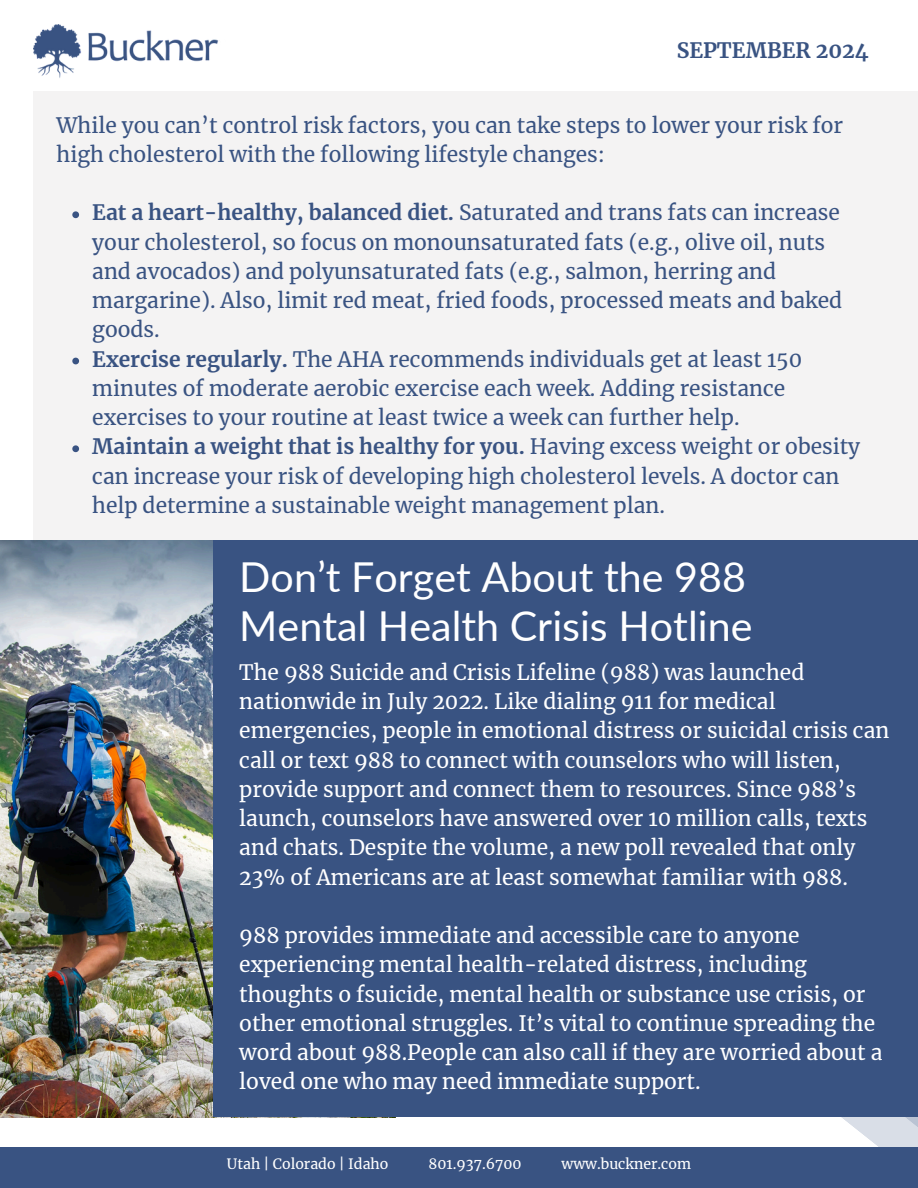
<style>
.page{position:relative;width:918px;height:1188px;background:#fff}
.page>*{position:absolute;margin:0;border:0;box-sizing:border-box;transform-origin:0 0}
.t1{font:41.25px/49.5px "Lato";color:#fff}
.t2{font:21px/29.2px "Merriweather";color:#395382}
.t3{font:21px/29.2px "Merriweather";color:#fff}
.t4{font:700 21px "Merriweather";color:#395382}
.t5{font:14.1px "Merriweather";color:#fff}
.s1{font-weight:700}
</style>
<div class="page">
<div style="left:0;top:1147px;width:918px;height:41px;background:#395382"></div>
<div style="left:33px;top:92px;width:885px;height:448px;background:#f4f3f3"></div>
<img style="left:0;top:540px;width:213px;height:577px">
<div style="left:213px;top:540px;width:705px;height:577px;background:#395382"></div>
<svg style="left:841px;top:1117px;width:77px;height:30px"></svg>
<img style="left:33px;top:25px;width:186px;height:53px">
<svg style="left:72px;top:211px;width:7px;height:7px"></svg>
<svg style="left:72px;top:358px;width:7px;height:6px"></svg>
<svg style="left:72px;top:445px;width:7px;height:7px"></svg>
<h3 class="t4" style="left:677px;top:37px;width:194px">SEPTEMBER 2024</h3>
<p class="t2" style="left:57px;top:111px;width:788px">While you can’t control risk factors, you can take steps to lower your risk for high cholesterol with the following lifestyle changes:</p>
<p class="t2" style="left:92px;top:198px;width:752px"><span class="s1">Eat a heart-healthy, balanced diet.</span> Saturated and trans fats can increase your cholesterol, so focus on monounsaturated fats (e.g., olive oil, nuts and avocados) and polyunsaturated fats (e.g., salmon, herring and margarine). Also, limit red meat, fried foods, processed meats and baked goods.</p>
<p class="t2" style="left:92px;top:345px;width:711px"><span class="s1">Exercise regularly.</span> The AHA recommends individuals get at least 150 minutes of moderate aerobic exercise each week. Adding resistance exercises to your routine at least twice a week can further help.</p>
<p class="t2" style="left:92px;top:432px;width:770px"><span class="s1">Maintain a weight that is healthy for you.</span> Having excess weight or obesity can increase your risk of developing high cholesterol levels. A doctor can help determine a sustainable weight management plan.</p>
<h1 class="t1" style="left:239px;top:551px;width:515px">Don’t Forget About the 988<br>Mental Health Crisis Hotline</h1>
<h3 class="t3" style="left:239px;top:658px;width:652px">The 988 Suicide and Crisis Lifeline (988) was launched nationwide in July 2022. Like dialing 911 for medical emergencies, people in emotional distress or suicidal crisis can call or text 988 to connect with counselors who will listen, provide support and connect them to resources. Since 988’s launch, counselors have answered over 10 million calls, texts and chats. Despite the volume, a new poll revealed that only 23% of Americans are at least somewhat familiar with 988.</h3>
<h3 class="t3" style="left:239px;top:921px;width:645px">988 provides immediate and accessible care to anyone experiencing mental health-related distress, including thoughts o fsuicide, mental health or substance use crisis, or other emotional struggles. It’s vital to continue spreading the word about 988.People can also call if they are worried about a loved one who may need immediate support.</h3>
<h2 class="t5" style="left:227px;top:1155px;width:163px">Utah | Colorado | Idaho</h2>
<h2 class="t5" style="left:429px;top:1155px;width:94px">801.937.6700</h2>
<h2 class="t5" style="left:562px;top:1155px;width:131px">www.buckner.com</h2>
</div>
